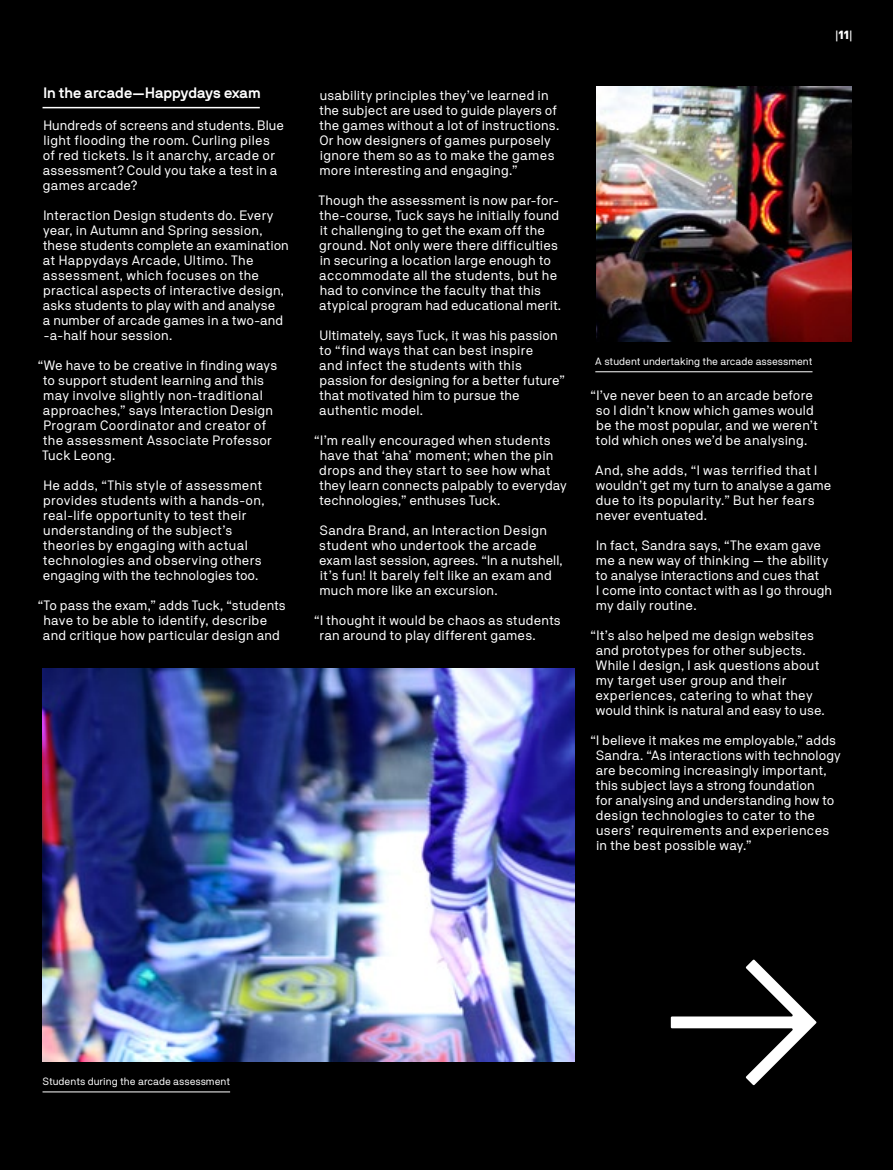
<style>
.page{position:relative;width:893px;height:1170px;background:#fff}
.page>*{position:absolute;margin:0;border:0;box-sizing:border-box;transform-origin:0 0}
.t1{font:700 15px "NB International Pro";letter-spacing:.005em;color:#fff}
.t2{font:13.5px/15px "NB Akademie Std";letter-spacing:.015em;color:#fff}
.t3{font:500 12px "NB Akademie Std";color:#fff}
.t4{font:10.5px "NB Akademie Std";color:#fff}
.s1{font-weight:900}
</style>
<div class="page">
<div style="left:0;top:0;width:893px;height:1169px;background:#000"></div>
<svg style="left:671px;top:959px;width:145px;height:126px"></svg>
<img style="left:596px;top:86px;width:255px;height:255px">
<hr style="left:595px;top:371px;width:217px;height:1px;background:#fff">
<hr style="left:43px;top:107px;width:217px;height:1px;background:#fff">
<img style="left:43px;top:669px;width:531px;height:392px">
<hr style="left:43px;top:1091px;width:187px;height:1px;background:#fff">
<p class="t1" style="left:43px;top:85px;width:219px">In the arcade—Happydays exam</p>
<p class="t2" style="left:43px;top:118px;width:243px">Hundreds of screens and students. Blue light flooding the room. Curling piles of red tickets. Is it anarchy, arcade or assessment? Could you take a test in a games arcade?</p>
<p class="t2" style="left:43px;top:208px;width:247px">Interaction Design students do. Every year, in Autumn and Spring session, these students complete an examination at Happydays Arcade, Ultimo. The assessment, which focuses on the practical aspects of interactive design, asks students to play with and analyse<br>a number of arcade games in a two-and -a-half hour session.</p>
<p class="t2" style="left:42px;top:358px;width:237px;text-indent:-4px">“We have to be creative in finding ways to support student learning and this may involve slightly non-traditional approaches,” says Interaction Design Program Coordinator and creator of the assessment Associate Professor Tuck Leong.</p>
<p class="t2" style="left:43px;top:478px;width:223px">He adds, “This style of assessment provides students with a hands-on, real-life opportunity to test their understanding of the subject’s theories by engaging with actual technologies and observing others engaging with the technologies too.</p>
<p class="t2" style="left:43px;top:598px;width:244px;text-indent:-5px">“To pass the exam,” adds Tuck, “students have to be able to identify, describe and critique how particular design and</p>
<p class="t2" style="left:319px;top:88px;width:242px">usability principles they’ve learned in the subject are used to guide players of the games without a lot of instructions.<br>Or how designers of games purposely ignore them so as to make the games more interesting and engaging.”</p>
<p class="t2" style="left:318px;top:193px;width:244px">Though the assessment is now par-for&shy;the-course, Tuck says he initially found it challenging to get the exam off the ground. Not only were there difficulties in securing a location large enough to accommodate all the students, but he had to convince the faculty that this atypical program had educational merit.</p>
<p class="t2" style="left:319px;top:328px;width:247px">Ultimately, says Tuck, it was his passion to “find ways that can best inspire<br>and infect the students with this passion for designing for a better future” that motivated him to pursue the authentic model.</p>
<p class="t2" style="left:319px;top:433px;width:249px;text-indent:-5px">“I’m really encouraged when students have that ‘aha’ moment; when the pin drops and they start to see how what they learn connects palpably to everyday technologies,” enthuses Tuck.</p>
<p class="t2" style="left:319px;top:522px;width:245px">Sandra Brand, an Interaction Design student who undertook the arcade exam last session, agrees. “In a nutshell, it’s fun! It barely felt like an exam and much more like an excursion.</p>
<p class="t2" style="left:319px;top:612px;width:243px;text-indent:-5px">“I thought it would be chaos as students ran around to play different games.</p>
<p class="t3" style="left:835px;top:28px;width:18px">|<span class="s1">11</span>|</p>
<p class="t4" style="left:595px;top:355px;width:219px">A student undertaking the arcade assessment</p>
<p class="t2" style="left:591px;top:387px;width:229px;text-align:center">“I’ve never been to an arcade before so I didn’t know which games would be the most popular, and we weren’t told which ones we’d be analysing.</p>
<p class="t2" style="left:595px;top:462px;width:238px">And, she adds, “I was terrified that I wouldn’t get my turn to analyse a game due to its popularity.” But her fears never eventuated.</p>
<p class="t2" style="left:596px;top:537px;width:238px">In fact, Sandra says, “The exam gave me a new way of thinking — the ability to analyse interactions and cues that<br>I come into contact with as I go through my daily routine.</p>
<p class="t2" style="left:596px;top:627px;width:231px;text-indent:-5px">“It’s also helped me design websites and prototypes for other subjects.<br>While I design, I ask questions about my target user group and their experiences, catering to what they would think is natural and easy to use.</p>
<p class="t2" style="left:596px;top:732px;width:247px;text-indent:-5px">“I believe it makes me employable,” adds Sandra. “As interactions with technology are becoming increasingly important, this subject lays a strong foundation<br>for analysing and understanding how to design technologies to cater to the users’ requirements and experiences in the best possible way.”</p>
<p class="t4" style="left:43px;top:1075px;width:189px">Students during the arcade assessment</p>
</div>
